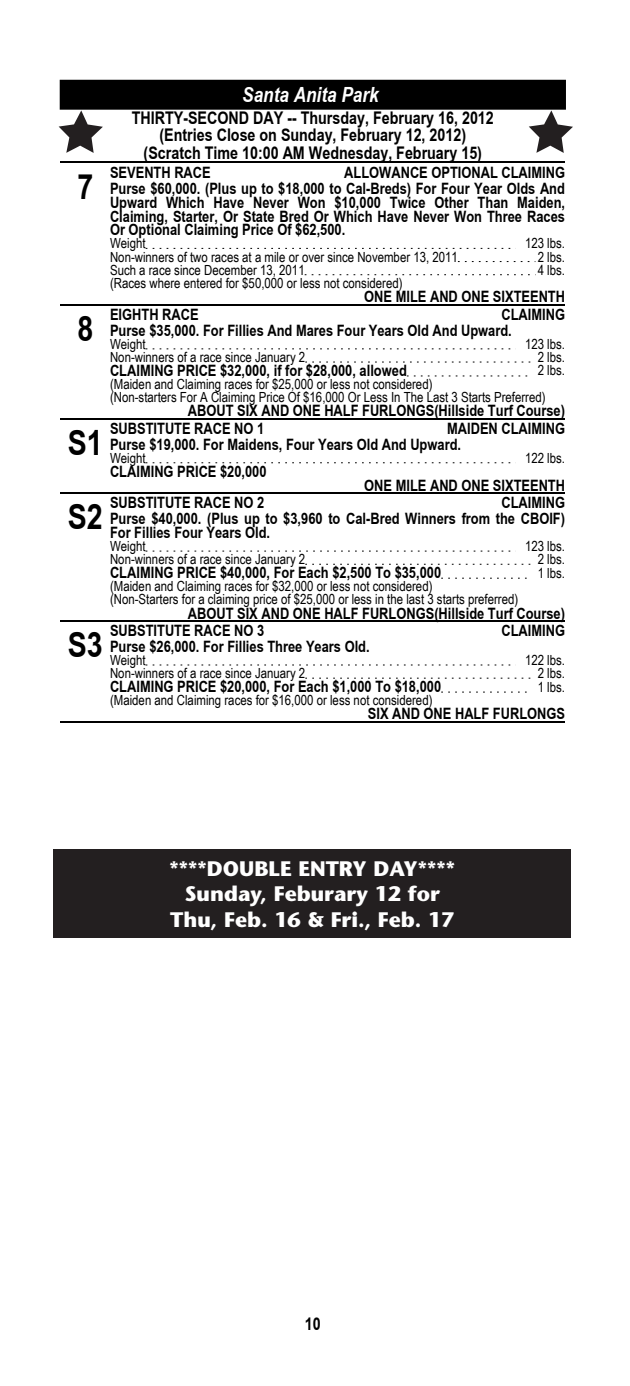
<style>
.page{position:relative;width:630px;height:1386px;background:#fff}
.page>*{position:absolute;margin:0;border:0;box-sizing:border-box;transform-origin:0 0}
.t1{font:700 34.82px "Arial Narrow";color:#000}
.t2{font:700 21px/25.2px "Stone Sans Std";color:#fff;text-align:center}
.t3{font:italic 700 21px "Arial Narrow";color:#fff}
.t4{font:700 17.5px/17.3px "Arial Narrow";color:#000;text-align:center}
.t5{font:700 15.75px/16.1px "Arial Narrow";color:#000;text-align:right}
.t6{font:14px/13.1px "Arial Narrow";color:#000}
</style>
<div class="page">
<div style="left:61px;top:81px;width:504px;height:28px;background:#000"></div>
<div style="left:60px;top:80px;width:506px;height:30px;border:2px solid #000"></div>
<hr style="left:61px;top:161px;width:504px;height:2px;background:#000">
<hr style="left:61px;top:304px;width:504px;height:2px;background:#000">
<svg style="left:146px;top:248px;width:370px;height:1px"></svg>
<svg style="left:458px;top:261px;width:77px;height:1px"></svg>
<svg style="left:305px;top:274px;width:225px;height:1px"></svg>
<hr style="left:61px;top:418px;width:504px;height:2px;background:#000">
<svg style="left:146px;top:349px;width:365px;height:1px"></svg>
<svg style="left:305px;top:362px;width:226px;height:1px"></svg>
<svg style="left:407px;top:376px;width:121px;height:1px"></svg>
<hr style="left:61px;top:492px;width:504px;height:2px;background:#000">
<svg style="left:146px;top:462px;width:370px;height:1px"></svg>
<hr style="left:61px;top:620px;width:504px;height:2px;background:#000">
<svg style="left:146px;top:551px;width:370px;height:1px"></svg>
<svg style="left:305px;top:564px;width:226px;height:1px"></svg>
<svg style="left:441px;top:578px;width:86px;height:1px"></svg>
<hr style="left:61px;top:721px;width:504px;height:2px;background:#000">
<svg style="left:146px;top:665px;width:370px;height:1px"></svg>
<svg style="left:305px;top:678px;width:226px;height:1px"></svg>
<svg style="left:441px;top:692px;width:86px;height:1px"></svg>
<svg style="left:59px;top:110px;width:44px;height:43px"></svg>
<svg style="left:529px;top:110px;width:44px;height:43px"></svg>
<div style="left:53px;top:850px;width:518px;height:88px;background:#231f20"></div>
<h1 class="t1" style="left:77px;top:160px;width:17px">7</h1>
<h1 class="t1" style="left:77px;top:302px;width:17px">8</h1>
<h1 class="t1" style="left:68px;top:416px;width:36px">S1</h1>
<h1 class="t1" style="left:68px;top:491px;width:36px">S2</h1>
<h1 class="t1" style="left:68px;top:619px;width:36px">S3</h1>
<h2 class="t3" style="left:242px;top:79px;width:138px">Santa Anita Park</h2>
<p class="t4" style="left:132px;top:108px;width:364px">THIRTY-SECOND DAY -- Thursday, February 16, 2012 (Entries Close on Sunday, February 12, 2012) (Scratch Time 10:00 AM Wednesday, February 15)</p>
<p class="t5" style="left:110px;top:163px;width:457px">ALLOWANCE OPTIONAL CLAIMING<br>Purse $60,000. (Plus up to $18,000 to Cal-Breds) For Four Year Olds And</p>
<p class="t5" style="left:110px;top:194px;width:457px;line-height:14px;text-align:justify">Upward Which Have Never Won $10,000 Twice Other Than Maiden, Claiming, Starter, Or State Bred Or Which Have Never Won Three Races Or Optional Claiming Price Of $62,500.</p>
<p class="t6" style="left:110px;top:236px;width:37px">Weight</p>
<p class="t6" style="left:525px;top:236px;width:42px">123 lbs.</p>
<p class="t6" style="left:110px;top:250px;width:349px">Non-winners of two races at a mile or over since November 13, 2011</p>
<p class="t6" style="left:538px;top:250px;width:29px">2 lbs.</p>
<p class="t6" style="left:110px;top:263px;width:196px">Such a race since December 13, 2011</p>
<p class="t6" style="left:538px;top:263px;width:29px">4 lbs.</p>
<p class="t6" style="left:110px;top:276px;width:294px">(Races where entered for $50,000 or less not considered)</p>
<p class="t5" style="left:364px;top:288px;width:202px">ONE MILE AND ONE SIXTEENTH</p>
<p class="t5" style="left:110px;top:163px;width:102px">SEVENTH RACE</p>
<p class="t5" style="left:110px;top:305px;width:457px;text-align:left;text-indent:391px">CLAIMING<br>Purse $35,000. For Fillies And Mares Four Years Old And Upward.</p>
<p class="t6" style="left:110px;top:337px;width:37px">Weight</p>
<p class="t6" style="left:525px;top:337px;width:42px">123 lbs.</p>
<p class="t6" style="left:110px;top:350px;width:197px">Non-winners of a race since January 2</p>
<p class="t6" style="left:538px;top:350px;width:29px">2 lbs.</p>
<p class="t5" style="left:110px;top:362px;width:298px">CLAIMING PRICE $32,000, if for $28,000, allowed</p>
<p class="t6" style="left:538px;top:363px;width:29px">2 lbs.</p>
<p class="t6" style="left:110px;top:377px;width:437px">(Maiden and Claiming races for $25,000 or less not considered)<br>(Non-starters For A Claiming Price Of $16,000 Or Less In The Last 3 Starts Preferred)</p>
<p class="t5" style="left:188px;top:402px;width:379px">ABOUT SIX AND ONE HALF FURLONGS(Hillside Turf Course)</p>
<p class="t5" style="left:110px;top:305px;width:90px">EIGHTH RACE</p>
<p class="t5" style="left:110px;top:419px;width:457px;text-align:left;text-indent:337px">MAIDEN CLAIMING<br>Purse $19,000. For Maidens, Four Years Old And Upward.</p>
<p class="t6" style="left:110px;top:451px;width:37px">Weight</p>
<p class="t6" style="left:525px;top:451px;width:42px">122 lbs.</p>
<p class="t5" style="left:110px;top:462px;width:158px">CLAIMING PRICE $20,000</p>
<p class="t5" style="left:364px;top:476px;width:202px">ONE MILE AND ONE SIXTEENTH</p>
<p class="t5" style="left:110px;top:419px;width:156px">SUBSTITUTE RACE NO 1</p>
<p class="t5" style="left:110px;top:494px;width:457px">CLAIMING<br>Purse $40,000. (Plus up to $3,960 to Cal-Bred Winners from the CBOIF)</p>
<p class="t5" style="left:110px;top:524px;width:162px">For Fillies Four Years Old.</p>
<p class="t6" style="left:110px;top:539px;width:37px">Weight</p>
<p class="t6" style="left:525px;top:539px;width:42px">123 lbs.</p>
<p class="t6" style="left:110px;top:552px;width:197px">Non-winners of a race since January 2</p>
<p class="t6" style="left:538px;top:552px;width:29px">2 lbs.</p>
<p class="t5" style="left:110px;top:564px;width:333px">CLAIMING PRICE $40,000, For Each $2,500 To $35,000</p>
<p class="t6" style="left:538px;top:566px;width:29px">1 lbs.</p>
<p class="t6" style="left:110px;top:579px;width:410px">(Maiden and Claiming races for $32,000 or less not considered)<br>(Non-Starters for a claiming price of $25,000 or less in the last 3 starts preferred)</p>
<p class="t5" style="left:188px;top:604px;width:379px">ABOUT SIX AND ONE HALF FURLONGS(Hillside Turf Course)</p>
<p class="t5" style="left:110px;top:494px;width:156px">SUBSTITUTE RACE NO 2</p>
<p class="t5" style="left:110px;top:622px;width:156px">SUBSTITUTE RACE NO 3</p>
<p class="t5" style="left:501px;top:622px;width:65px">CLAIMING</p>
<p class="t5" style="left:110px;top:638px;width:261px">Purse $26,000. For Fillies Three Years Old.</p>
<p class="t6" style="left:110px;top:653px;width:37px">Weight</p>
<p class="t6" style="left:525px;top:653px;width:42px">122 lbs.</p>
<p class="t6" style="left:110px;top:666px;width:197px">Non-winners of a race since January 2</p>
<p class="t6" style="left:538px;top:666px;width:29px">2 lbs.</p>
<p class="t5" style="left:110px;top:678px;width:333px">CLAIMING PRICE $20,000, For Each $1,000 To $18,000</p>
<p class="t6" style="left:538px;top:680px;width:29px">1 lbs.</p>
<p class="t6" style="left:110px;top:693px;width:324px">(Maiden and Claiming races for $16,000 or less not considered)</p>
<p class="t5" style="left:368px;top:705px;width:199px">SIX AND ONE HALF FURLONGS</p>
<h2 class="t2" style="left:170px;top:856px;width:287px">****DOUBLE ENTRY DAY****<br>Sunday, Feburary 12 for<br>Thu, Feb. 16 &amp; Fri., Feb. 17</h2>
<p class="t4" style="left:305px;top:1315px;width:17px">10</p>
</div>
